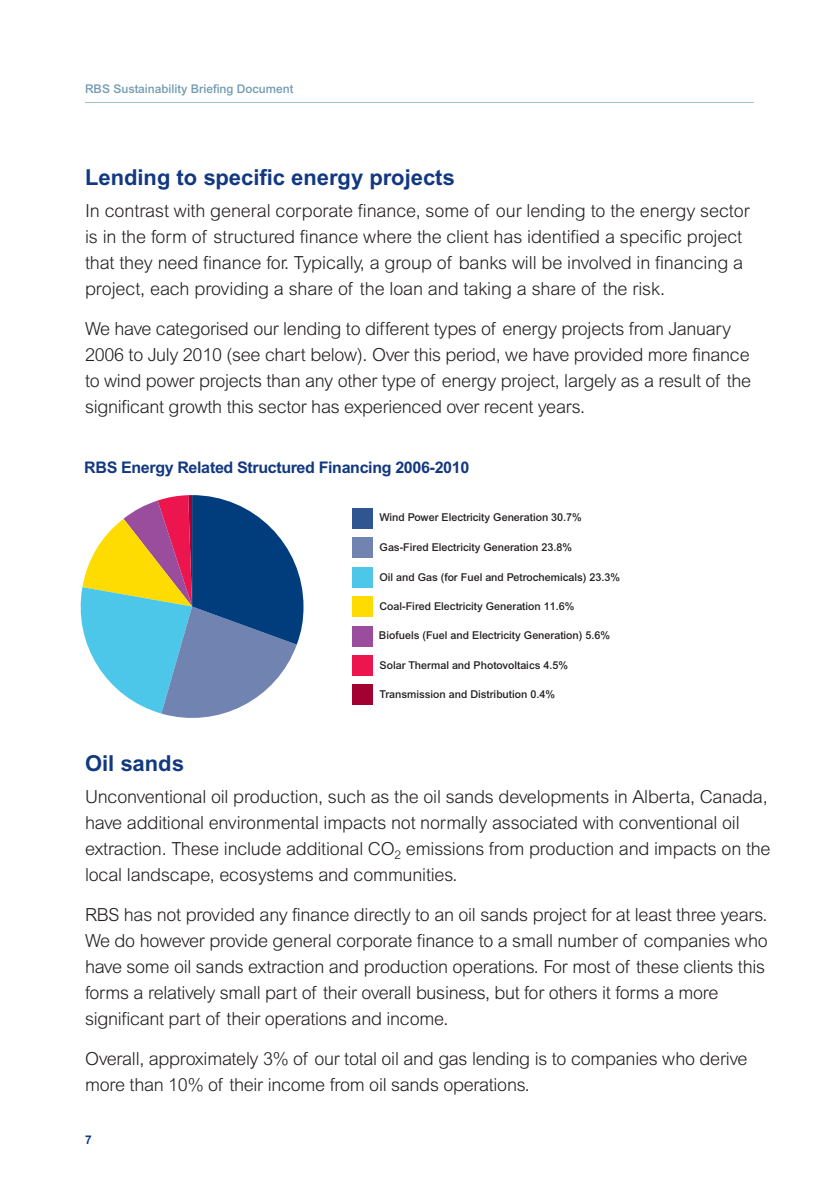
<style>
.page{position:relative;width:838px;height:1190px;background:#fff}
.page>*{position:absolute;margin:0;border:0;box-sizing:border-box;transform-origin:0 0}
.t1{font:700 22px "Arial";color:#113880}
.t2{font:300 18px/26px "Arial";letter-spacing:-.015em;color:#231f20}
.t3{font:700 16px "Arial";letter-spacing:-.02em;color:#113880}
.t4{font:500 12px "Arial";color:#7199b1}
.t5{font:700 12px "Arial";color:#113880}
.t6{font:500 10.8px "Arial";color:#231f20}
</style>
<div class="page">
<hr style="left:85px;top:102px;width:669px;height:1px;background:#a0bed1">
<svg style="left:81px;top:495px;width:223px;height:223px"></svg>
<div style="left:352px;top:509px;width:20px;height:20px;background:#305691"></div>
<div style="left:352px;top:567px;width:20px;height:21px;background:#4dc7e9"></div>
<div style="left:352px;top:538px;width:20px;height:20px;background:#7183b1"></div>
<div style="left:352px;top:597px;width:20px;height:20px;background:#ffdc01"></div>
<div style="left:352px;top:626px;width:20px;height:20px;background:#9a4c9d"></div>
<div style="left:352px;top:655px;width:20px;height:21px;background:#ed154e"></div>
<div style="left:352px;top:684px;width:20px;height:21px;background:#a40133"></div>
<p class="t4" style="left:85px;top:85px;width:210px">RBS Sustainability Briefing Document</p>
<p class="t1" style="left:85px;top:170px;width:371px">Lending to specific energy projects</p>
<p class="t2" style="left:85px;top:199px;width:666px">In contrast with general corporate finance, some of our lending to the energy sector is in the form of structured finance where the client has identified a specific project that they need finance for. Typically, a group of banks will be involved in financing a project, each providing a share of the loan and taking a share of the risk.</p>
<p class="t2" style="left:85px;top:318px;width:668px">We have categorised our lending to different types of energy projects from January 2006 to July 2010 (see chart below). Over this period, we have provided more finance to wind power projects than any other type of energy project, largely as a result of the significant growth this sector has experienced over recent years.</p>
<p class="t3" style="left:84px;top:461px;width:387px">RBS Energy Related Structured Financing 2006-2010</p>
<p class="t6" style="left:379px;top:514px;width:204px">Wind Power Electricity Generation 30.7%</p>
<p class="t6" style="left:380px;top:543px;width:194px">Gas-Fired Electricity Generation 23.8%</p>
<p class="t6" style="left:379px;top:573px;width:242px">Oil and Gas (for Fuel and Petrochemicals) 23.3%</p>
<p class="t6" style="left:379px;top:602px;width:196px">Coal-Fired Electricity Generation 11.6%</p>
<p class="t6" style="left:379px;top:631px;width:233px">Biofuels (Fuel and Electricity Generation) 5.6%</p>
<p class="t6" style="left:380px;top:661px;width:190px">Solar Thermal and Photovoltaics 4.5%</p>
<p class="t6" style="left:380px;top:690px;width:177px">Transmission and Distribution 0.4%</p>
<p class="t1" style="left:85px;top:755px;width:100px">Oil sands</p>
<p class="t2" style="left:85px;top:785px;width:687px">Unconventional oil production, such as the oil sands developments in Alberta, Canada, have additional environmental impacts not normally associated with conventional oil extraction. These include additional CO<sub>2</sub> emissions from production and impacts on the local landscape, ecosystems and communities.</p>
<p class="t2" style="left:85px;top:903px;width:684px">RBS has not provided any finance directly to an oil sands project for at least three years.<br>We do however provide general corporate finance to a small number of companies who have some oil sands extraction and production operations. For most of these clients this forms a relatively small part of their overall business, but for others it forms a more significant part of their operations and income.</p>
<p class="t2" style="left:85px;top:1048px;width:664px">Overall, approximately 3% of our total oil and gas lending is to companies who derive more than 10% of their income from oil sands operations.</p>
<p class="t5" style="left:85px;top:1135px;width:8px">7</p>
</div>
